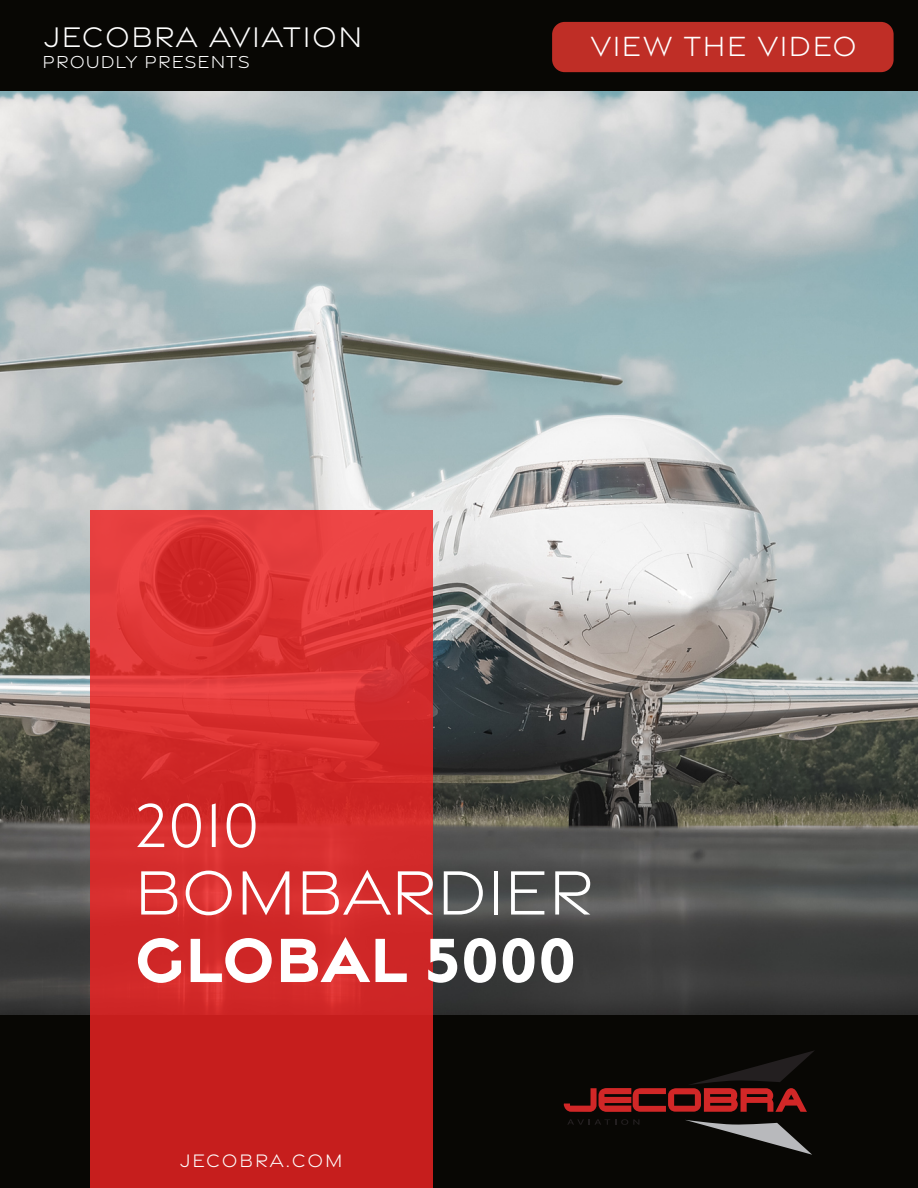
<style>
.page{position:relative;width:918px;height:1188px;background:#080704}
.page>*{position:absolute;margin:0;border:0;box-sizing:border-box;transform-origin:0 0}
.t1{font:300 67.5px/67.5px "Gravesend Sans";color:#fff}
.t2{font:700 67.5px "Gravesend Sans";color:#fff}
.t3{font:300 30.6px "Gravesend Sans";letter-spacing:.05em;color:#fff}
.t4{font:300 30px "Gravesend Sans";letter-spacing:.05em;color:#fff}
.t5{font:300 19.5px "Gravesend Sans";letter-spacing:.1em;color:#fff}
.t6{font:300 18.75px "Gravesend Sans";letter-spacing:.05em;color:#fff}
</style>
<div class="page">
<img style="left:0;top:91px;width:918px;height:924px">
<div style="left:90px;top:510px;width:342px;height:678px;background:#ee2323;opacity:.83"></div>
<div style="left:552px;top:22px;width:342px;height:50px;background:#bf2e26;border-radius:13px"></div>
<svg style="left:564px;top:1051px;width:250px;height:61px"></svg>
<svg style="left:686px;top:1120px;width:126px;height:35px"></svg>
<svg style="left:567px;top:1119px;width:72px;height:6px"></svg>
<p class="t3" style="left:43px;top:26px;width:320px">JECOBRA AVIATION</p>
<p class="t6" style="left:43px;top:55px;width:209px">PROUDLY PRESENTS</p>
<p class="t4" style="left:591px;top:36px;width:267px">VIEW THE VIDEO</p>
<h1 class="t1" style="left:135px;top:795px;width:461px">2010<br>BOMBARDIER</h1>
<h1 class="t2" style="left:135px;top:936px;width:443px">GLOBAL 5000</h1>
<p class="t5" style="left:180px;top:1154px;width:164px">JECOBRA.COM</p>
</div>
